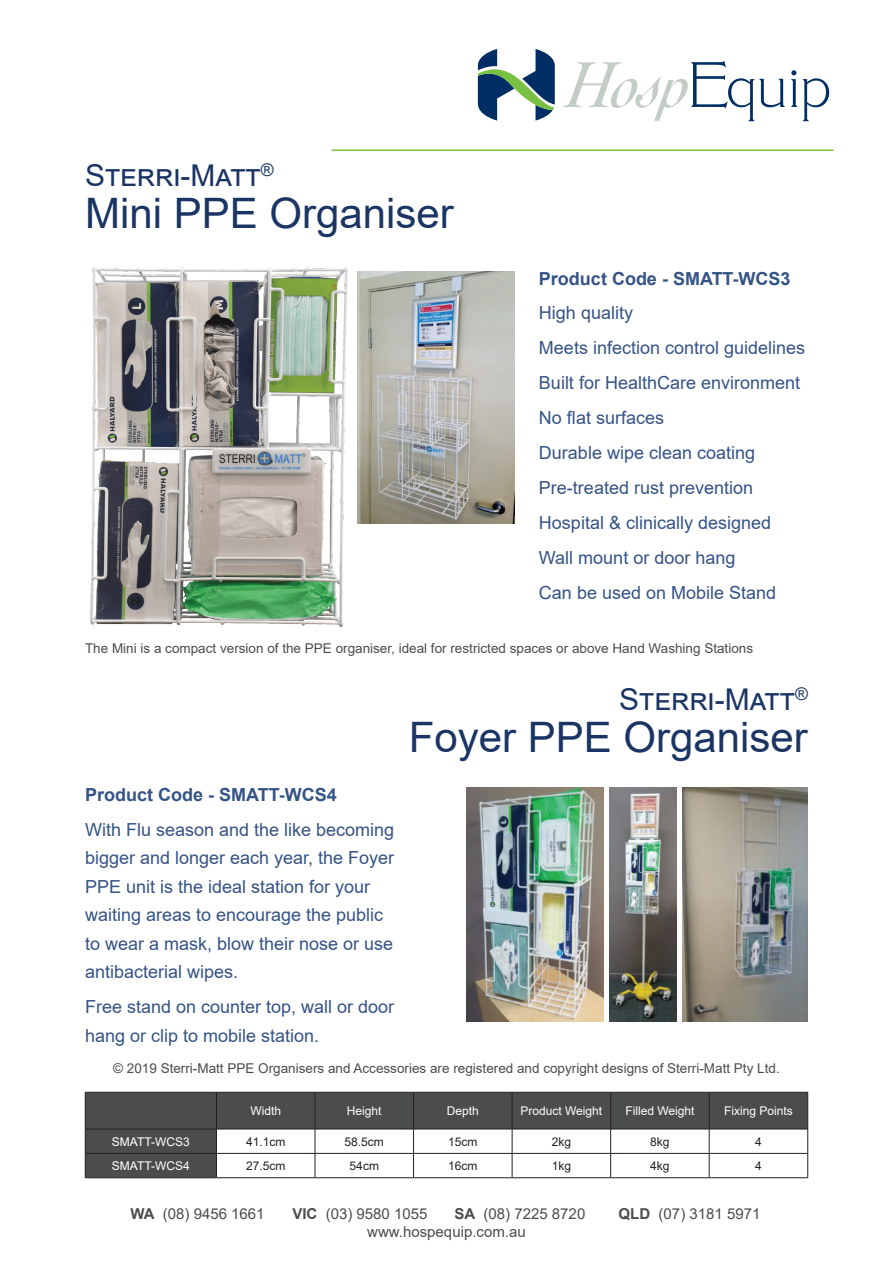
<style>
.page{position:relative;width:893px;height:1263px;background:#fff}
.page>*{position:absolute;margin:0;border:0;box-sizing:border-box;transform-origin:0 0}
.t1{font:42px "Arial";color:#1a3564}
.t2{font:30px "Arial";color:#1a3564}
.t3{font:18px/35px "Arial";color:#355385}
.t4{font:700 18px "Arial";color:#355385}
.t5{font:15px "Arial";color:#4b4c4d}
.t6{font:13.5px "Arial";color:#4b4c4d}
.t7{font:12px "Arial";color:#fff}
.t8{font:12px "Arial";color:#231f20}
.s1{font-weight:700}
</style>
<div class="page">
<img style="left:357px;top:271px;width:157px;height:253px">
<svg style="left:791px;top:70px;width:38px;height:51px"></svg>
<svg style="left:563px;top:61px;width:222px;height:60px"></svg>
<svg style="left:478px;top:49px;width:77px;height:72px"></svg>
<hr style="left:332px;top:149px;width:501px;height:2px;background:#79c142">
<div style="left:86px;top:1093px;width:721px;height:84px;background:#4b4c4d"></div>
<hr style="left:85px;top:1092px;width:131px;height:1px;background:#231f20">
<hr style="left:85px;top:1092px;width:1px;height:37px;background:#231f20">
<hr style="left:216px;top:1092px;width:99px;height:1px;background:#231f20">
<hr style="left:216px;top:1092px;width:1px;height:37px;background:#231f20">
<hr style="left:315px;top:1092px;width:99px;height:1px;background:#231f20">
<hr style="left:315px;top:1092px;width:1px;height:37px;background:#231f20">
<hr style="left:414px;top:1092px;width:98px;height:1px;background:#231f20">
<hr style="left:413px;top:1092px;width:1px;height:37px;background:#231f20">
<hr style="left:512px;top:1092px;width:99px;height:1px;background:#231f20">
<hr style="left:512px;top:1092px;width:1px;height:37px;background:#231f20">
<hr style="left:611px;top:1092px;width:98px;height:1px;background:#231f20">
<hr style="left:610px;top:1092px;width:1px;height:37px;background:#231f20">
<hr style="left:709px;top:1092px;width:99px;height:1px;background:#231f20">
<hr style="left:709px;top:1092px;width:1px;height:37px;background:#231f20">
<hr style="left:807px;top:1092px;width:1px;height:37px;background:#231f20">
<hr style="left:85px;top:1129px;width:131px;height:1px;background:#231f20">
<hr style="left:85px;top:1153px;width:131px;height:1px;background:#231f20">
<svg style="left:85px;top:1129px;width:1px;height:48px"></svg>
<svg style="left:216px;top:1129px;width:592px;height:48px"></svg>
<hr style="left:85px;top:1177px;width:131px;height:1px;background:#231f20">
<hr style="left:216px;top:1177px;width:99px;height:1px;background:#231f20">
<hr style="left:315px;top:1177px;width:99px;height:1px;background:#231f20">
<hr style="left:414px;top:1177px;width:98px;height:1px;background:#231f20">
<hr style="left:512px;top:1177px;width:99px;height:1px;background:#231f20">
<hr style="left:611px;top:1177px;width:98px;height:1px;background:#231f20">
<hr style="left:709px;top:1177px;width:99px;height:1px;background:#231f20">
<img style="left:466px;top:788px;width:138px;height:234px">
<img style="left:682px;top:788px;width:126px;height:234px">
<img style="left:609px;top:788px;width:68px;height:234px">
<img style="left:90px;top:266px;width:258px;height:361px">
<h2 class="t2" style="left:85px;top:155px;width:190px">Sterri-Matt<sup>®</sup></h2>
<h1 class="t1" style="left:85px;top:184px;width:370px">Mini PPE Organiser</h1>
<p class="t4" style="left:539px;top:265px;width:253px">Product Code - SMATT-WCS3</p>
<p class="t3" style="left:539px;top:295px;width:268px">High quality<br>Meets infection control guidelines<br>Built for HealthCare environment<br>No flat surfaces<br>Durable wipe clean coating<br>Pre-treated rust prevention<br>Hospital &amp; clinically designed<br>Wall mount or door hang<br>Can be used on Mobile Stand</p>
<p class="t6" style="left:85px;top:639px;width:670px">The Mini is a compact version of the PPE organiser, ideal for restricted spaces or above Hand Washing Stations</p>
<h2 class="t2" style="left:619px;top:678px;width:190px">Sterri-Matt<sup>®</sup></h2>
<h1 class="t1" style="left:409px;top:708px;width:401px">Foyer PPE Organiser</h1>
<p class="t4" style="left:85px;top:782px;width:253px">Product Code - SMATT-WCS4</p>
<p class="t3" style="left:85px;top:815px;width:311px;line-height:28.5px">With Flu season and the like becoming bigger and longer each year, the Foyer PPE unit is the ideal station for your waiting areas to encourage the public to wear a mask, blow their nose or use antibacterial wipes.</p>
<p class="t3" style="left:85px;top:993px;width:311px;line-height:28.5px">Free stand on counter top, wall or door hang or clip to mobile station.</p>
<p class="t6" style="left:113px;top:1059px;width:668px">© 2019 Sterri-Matt PPE Organisers and Accessories are registered and copyright designs of Sterri-Matt Pty Ltd.</p>
<p class="t7" style="left:250px;top:1102px;width:32px">Width</p>
<p class="t7" style="left:347px;top:1102px;width:36px">Height</p>
<p class="t7" style="left:447px;top:1102px;width:34px">Depth</p>
<p class="t7" style="left:520px;top:1102px;width:83px">Product Weight</p>
<p class="t7" style="left:625px;top:1102px;width:71px">Filled Weight</p>
<p class="t7" style="left:724px;top:1102px;width:70px">Fixing Points</p>
<p class="t7" style="left:112px;top:1133px;width:79px">SMATT-WCS3</p>
<p class="t8" style="left:246px;top:1133px;width:41px">41.1cm</p>
<p class="t8" style="left:345px;top:1133px;width:41px">58.5cm</p>
<p class="t8" style="left:448px;top:1133px;width:31px">15cm</p>
<p class="t8" style="left:552px;top:1133px;width:21px">2kg</p>
<p class="t8" style="left:650px;top:1133px;width:21px">8kg</p>
<p class="t8" style="left:755px;top:1133px;width:8px">4</p>
<p class="t7" style="left:112px;top:1157px;width:79px">SMATT-WCS4</p>
<p class="t8" style="left:246px;top:1157px;width:41px">27.5cm</p>
<p class="t8" style="left:350px;top:1157px;width:31px">54cm</p>
<p class="t8" style="left:448px;top:1157px;width:31px">16cm</p>
<p class="t8" style="left:552px;top:1157px;width:21px">1kg</p>
<p class="t8" style="left:650px;top:1157px;width:21px">4kg</p>
<p class="t8" style="left:755px;top:1157px;width:8px">4</p>
<p class="t5" style="left:130px;top:1203px;width:136px"><span class="s1">WA</span> (08) 9456 1661</p>
<p class="t5" style="left:292px;top:1203px;width:137px"><span class="s1">VIC</span> (03) 9580 1055</p>
<p class="t5" style="left:454px;top:1203px;width:132px"><span class="s1">SA</span> (08) 7225 8720</p>
<p class="t5" style="left:619px;top:1203px;width:143px"><span class="s1">QLD</span> (07) 3181 5971</p>
<p class="t5" style="left:367px;top:1221px;width:160px">www.hospequip.com.au</p>
</div>
